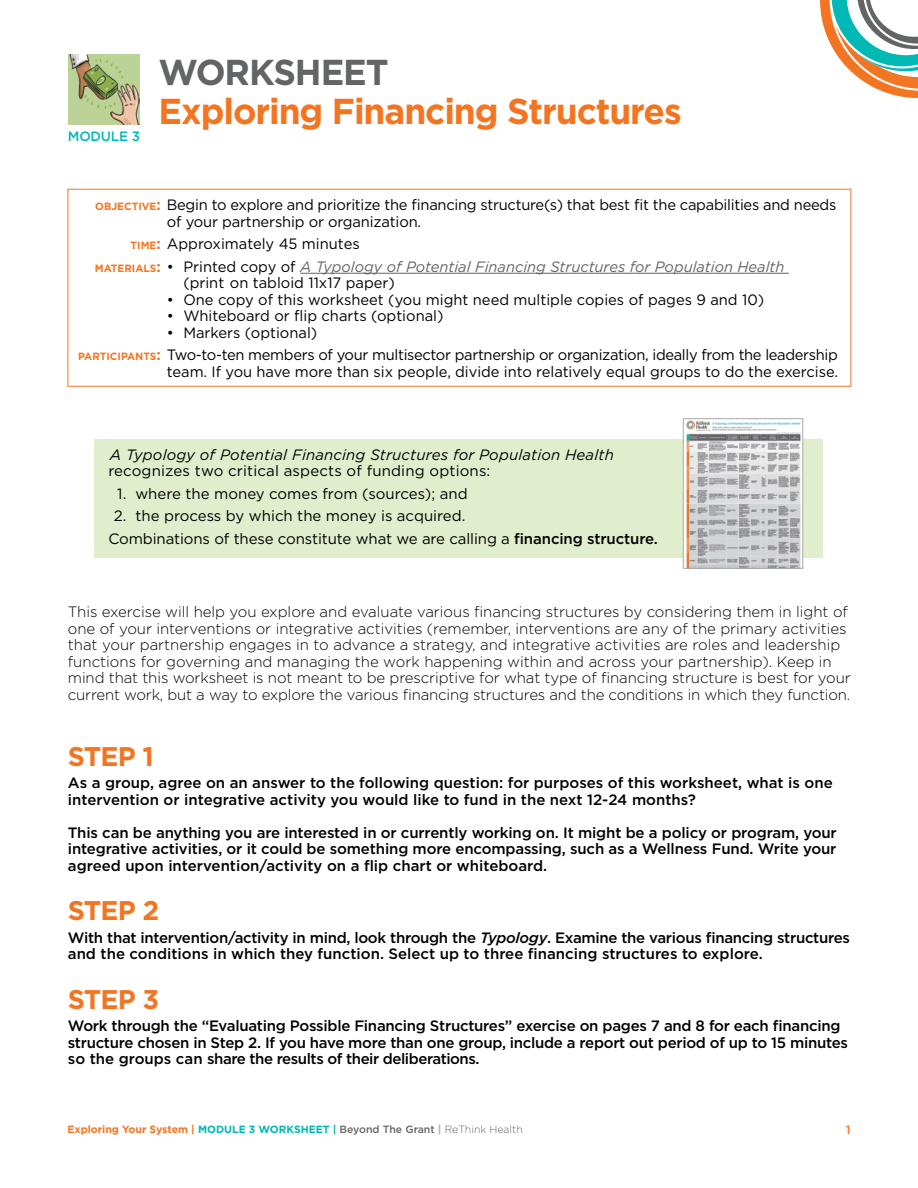
<style>
.page{position:relative;width:918px;height:1188px;background:#fff}
.page>*{position:absolute;margin:0;border:0;box-sizing:border-box;transform-origin:0 0}
.t1{font:700 36px "Gotham";letter-spacing:-.03em;color:#f47521}
.t2{font:700 36px "Gotham";letter-spacing:-.03em;color:#636466}
.t3{font:700 27px "Gotham";letter-spacing:-.03em;color:#f47521}
.t4{font:500 15px/16.5px "Gotham";letter-spacing:-.02em;color:#000}
.t5{font:15px/22.5px "Gotham";letter-spacing:-.01em;color:#000}
.t6{font:300 15px/16.5px "Gotham";letter-spacing:-.005em;color:#000}
.t7{font:500 15px/16.5px "Gotham";color:#000}
.t8{font:italic 15px/22.5px "Gotham";color:#636466}
.t9{font:italic 15px "Gotham";letter-spacing:.01em;color:#000}
.t10{font:15px "Gotham";letter-spacing:.01em;color:#000}
.t11{font:500 13.5px "Gotham";letter-spacing:-.015em;color:#00b8b4}
.t12{font:500 12px "Gotham";color:#f47521}
.t13{font:700 10.5px "Gotham";color:#f47521}
.s1{font-weight:700;font-size:10.5px;color:#f47521}
.s2{font-weight:700;color:#f47521}
.s3{font-weight:700;font-style:normal;font-size:10.5px;color:#f47521}
.s4{font-weight:700;font-style:normal;color:#f47521}
.s5{font-style:normal;color:#000}
.s6{font-weight:500}
.s7{font-style:italic}
.s8{color:#00b8b4}
.s9{font-weight:500;color:#636466}
.s10{color:#a7a9ac}
.s11{font-weight:300;color:#636466}
</style>
<div class="page">
<svg style="left:820px;top:0;width:98px;height:98px"></svg>
<div style="left:94px;top:439px;width:730px;height:119px;background:#e1eecd"></div>
<div style="left:68px;top:189px;width:783px;height:198px;border:1px solid #f47521"></div>
<img style="left:68px;top:54px;width:71px;height:71px">
<hr style="left:300px;top:273px;width:489px;height:1px;background:#636466">
<img style="left:685px;top:420px;width:116px;height:147px">
<div style="left:683px;top:418px;width:120px;height:151px;border:1px solid #a7a9ac"></div>
<p class="t11" style="left:68px;top:127px;width:74px">MODULE 3</p>
<h1 class="t2" style="left:159px;top:51px;width:232px">WORKSHEET</h1>
<h1 class="t1" style="left:159px;top:90px;width:525px">Exploring Financing Structures</h1>
<p class="t5" style="left:167px;top:196px;width:671px;line-height:16.5px;text-indent:-72px"><span class="s1">OBJECTIVE</span><span class="s2">:</span> Begin to explore and prioritize the financing structure(s) that best fit the capabilities and needs of your partnership or organization.</p>
<p class="t8" style="left:95px;top:232px;width:691px;text-indent:36px"><span class="s3">TIME</span><span class="s4">:</span> <span class="s5">Approximately 45 minutes<br></span><span class="s3">MATERIALS</span><span class="s4">:</span> <span class="s5">• Printed copy of</span> A Typology of Potential Financing Structures for Population Health</p>
<p class="t5" style="left:183px;top:271px;width:213px">(print on tabloid 11x17 paper)</p>
<p class="t5" style="left:167px;top:288px;width:599px">• One copy of this worksheet (you might need multiple copies of pages 9 and 10)</p>
<p class="t5" style="left:167px;top:304px;width:278px">• Whiteboard or flip charts (optional)</p>
<p class="t5" style="left:78px;top:321px;width:761px;text-indent:89px">• Markers (optional)<br><span class="s1">PARTICIPANTS</span><span class="s2">:</span> Two-to-ten members of your multisector partnership or organization, ideally from the leadership</p>
<p class="t5" style="left:167px;top:360px;width:673px">team. If you have more than six people, divide into relatively equal groups to do the exercise.</p>
<p class="t9" style="left:110px;top:445px;width:506px">A Typology of Potential Financing Structures for Population Health</p>
<p class="t10" style="left:108px;top:461px;width:384px">recognizes two critical aspects of funding options:</p>
<p class="t5" style="left:117px;top:482px;width:352px">1. where the money comes from (sources); and</p>
<p class="t5" style="left:108px;top:504px;width:551px;text-indent:5px">2. the process by which the money is acquired.<br>Combinations of these constitute what we are calling a <span class="s6">financing structure.</span></p>
<p class="t6" style="left:68px;top:603px;width:784px">This exercise will help you explore and evaluate various financing structures by considering them in light of one of your interventions or integrative activities (remember, interventions are any of the primary activities that your partnership engages in to advance a strategy, and integrative activities are roles and leadership functions for governing and managing the work happening within and across your partnership). Keep in mind that this worksheet is not meant to be prescriptive for what type of financing structure is best for your current work, but a way to explore the various financing structures and the conditions in which they function.</p>
<h2 class="t3" style="left:68px;top:740px;width:87px">STEP 1</h2>
<p class="t7" style="left:68px;top:774px;width:766px">As a group, agree on an answer to the following question: for purposes of this worksheet, what is one intervention or integrative activity you would like to fund in the next 12-24 months?</p>
<p class="t4" style="left:68px;top:824px;width:770px;text-align:justify">This can be anything you are interested in or currently working on. It might be a policy or program, your integrative activities, or it could be something more encompassing, such as a Wellness Fund. Write your agreed upon intervention/activity on a flip chart or whiteboard.</p>
<h2 class="t3" style="left:68px;top:895px;width:93px">STEP 2</h2>
<p class="t4" style="left:68px;top:929px;width:784px">With that intervention/activity in mind, look through the <span class="s7">Typology</span>. Examine the various financing structures and the conditions in which they function. Select up to three financing structures to explore.</p>
<h2 class="t3" style="left:68px;top:983px;width:93px">STEP 3</h2>
<p class="t4" style="left:68px;top:1017px;width:782px">Work through the “Evaluating Possible Financing Structures” exercise on pages 7 and 8 for each financing structure chosen in Step 2. If you have more than one group, include a report out period of up to 15 minutes so the groups can share the results of their deliberations.</p>
<p class="t13" style="left:68px;top:1123px;width:457px">Exploring Your System | <span class="s8">MODULE 3 WORKSHEET |</span> <span class="s9">Beyond The Grant</span> <span class="s10">|</span> <span class="s11">ReThink Health</span></p>
<p class="t12" style="left:846px;top:1122px;width:6px">1</p>
</div>
